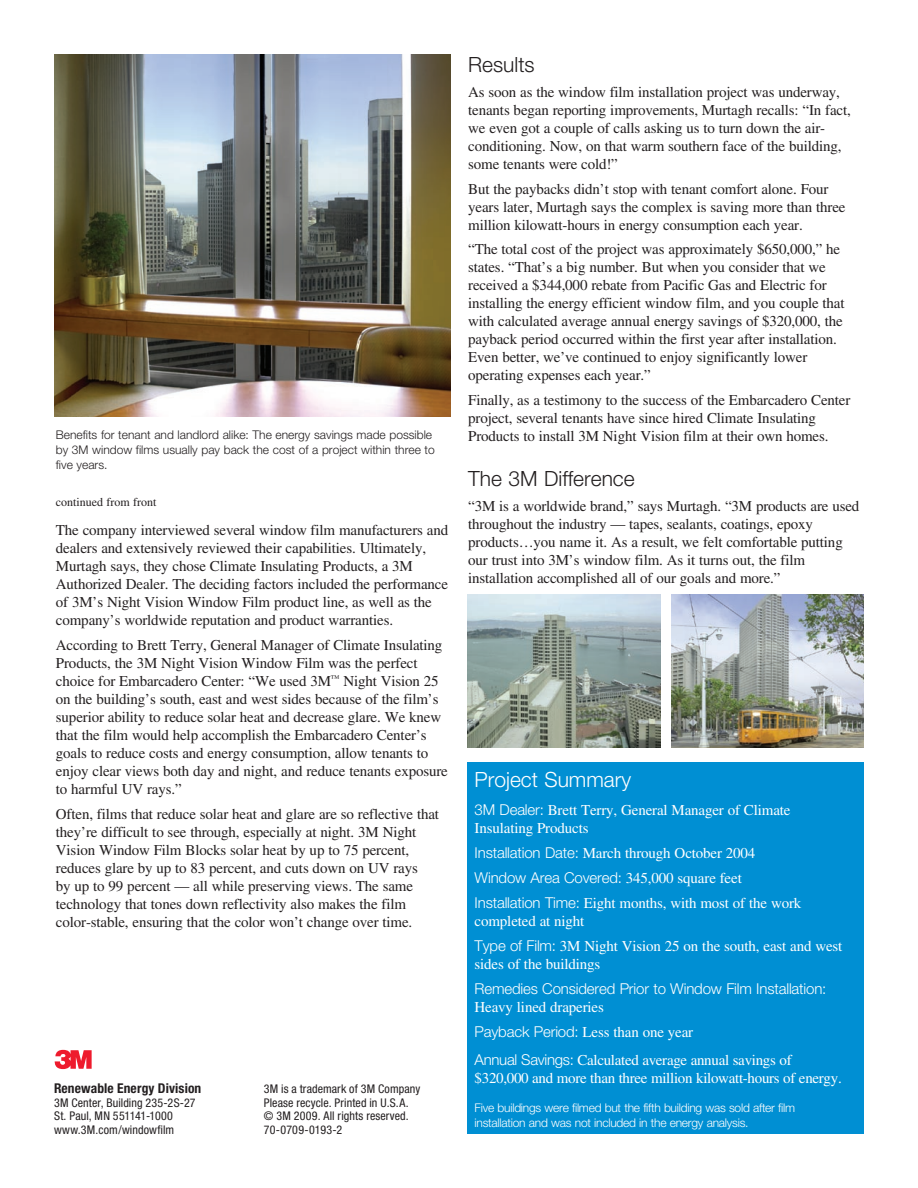
<style>
.page{position:relative;width:918px;height:1188px;background:#fff}
.page>*{position:absolute;margin:0;border:0;box-sizing:border-box;transform-origin:0 0}
.t1{font:300 21px "Helvetica Neue";color:#231f20}
.t2{font:300 21px "Helvetica Neue";color:#fff}
.t3{font:15px/18px "Times";letter-spacing:-.01em;color:#231f20}
.t4{font:15px/18px "Times";letter-spacing:-.01em;color:#fff}
.t5{font:300 15px "Helvetica Neue";letter-spacing:-.01em;color:#fff}
.t6{font:700 condensed 13.5px "Helvetica Neue";letter-spacing:.01em;color:#231f20}
.t7{font:condensed 12px/13.5px "Helvetica Neue";letter-spacing:.01em;color:#231f20}
.t8{font:300 12px/15px "Helvetica Neue";color:#231f20}
.t9{font:300 12px/15px "Helvetica Neue";letter-spacing:-.02em;color:#fff}
.t10{font:12px "Times";color:#231f20}
.s1{font-family:"Helvetica Neue";font-weight:300}
.s2{font-family:"Times";font-weight:400}
</style>
<div class="page">
<div style="left:468px;top:763px;width:396px;height:371px;background:#008fd3"></div>
<img style="left:55px;top:54px;width:396px;height:362px">
<img style="left:468px;top:595px;width:192px;height:153px">
<img style="left:671px;top:595px;width:193px;height:153px">
<svg style="left:55px;top:1050px;width:37px;height:19px"></svg>
<p class="t8" style="left:56px;top:427px;width:380px">Benefits for tenant and landlord alike: The energy savings made possible by 3M window films usually pay back the cost of a project within three to five years.</p>
<p class="t10" style="left:56px;top:495px;width:102px">continued from front</p>
<p class="t3" style="left:56px;top:521px;width:394px">The company interviewed several window film manufacturers and dealers and extensively reviewed their capabilities. Ultimately, Murtagh says, they chose Climate Insulating Products, a 3M Authorized Dealer. The deciding factors included the performance of 3M’s Night Vision Window Film product line, as well as the company’s worldwide reputation and product warranties.</p>
<p class="t3" style="left:56px;top:636px;width:393px">According to Brett Terry, General Manager of Climate Insulating Products, the 3M Night Vision Window Film was the perfect choice for Embarcadero Center: “We used 3M<sup>™</sup> Night Vision 25 on the building’s south, east and west sides because of the film’s superior ability to reduce solar heat and decrease glare. We knew that the film would help accomplish the Embarcadero Center’s goals to reduce costs and energy consumption, allow tenants to enjoy clear views both day and night, and reduce tenants exposure to harmful UV rays.”</p>
<p class="t3" style="left:56px;top:805px;width:385px">Often, films that reduce solar heat and glare are so reflective that they’re difficult to see through, especially at night. 3M Night Vision Window Film Blocks solar heat by up to 75 percent, reduces glare by up to 83 percent, and cuts down on UV rays<br>by up to 99 percent — all while preserving views. The same technology that tones down reflectivity also makes the film color-stable, ensuring that the color won’t change over time.</p>
<p class="t6" style="left:54px;top:1080px;width:149px">Renewable Energy Division</p>
<p class="t7" style="left:54px;top:1096px;width:143px">3M Center, Building 235-2S-27<br>St. Paul, MN 551141-1000 www.3M.com/windowfilm</p>
<p class="t7" style="left:264px;top:1082px;width:158px">3M is a trademark of 3M Company<br>Please recycle. Printed in U.S.A. © 3M 2009. All rights reserved.<br>70-0709-0193-2</p>
<h1 class="t1" style="left:468px;top:52px;width:68px">Results</h1>
<p class="t3" style="left:468px;top:83px;width:384px">As soon as the window film installation project was underway, tenants began reporting improvements, Murtagh recalls: “In fact, we even got a couple of calls asking us to turn down the air&shy;conditioning. Now, on that warm southern face of the building, some tenants were cold!”</p>
<p class="t3" style="left:468px;top:179px;width:379px">But the paybacks didn’t stop with tenant comfort alone. Four years later, Murtagh says the complex is saving more than three million kilowatt-hours in energy consumption each year.</p>
<p class="t3" style="left:468px;top:240px;width:378px">“The total cost of the project was approximately $650,000,” he states. “That’s a big number. But when you consider that we received a $344,000 rebate from Pacific Gas and Electric for installing the energy efficient window film, and you couple that with calculated average annual energy savings of $320,000, the payback period occurred within the first year after installation.<br>Even better, we’ve continued to enjoy significantly lower operating expenses each year.”</p>
<p class="t3" style="left:468px;top:391px;width:384px">Finally, as a testimony to the success of the Embarcadero Center project, several tenants have since hired Climate Insulating<br>Products to install 3M Night Vision film at their own homes.</p>
<h1 class="t1" style="left:468px;top:466px;width:168px">The 3M Difference</h1>
<p class="t3" style="left:468px;top:497px;width:393px">“3M is a worldwide brand,” says Murtagh. “3M products are used throughout the industry — tapes, sealants, coatings, epoxy products…you name it. As a result, we felt comfortable putting our trust into 3M’s window film. As it turns out, the film installation accomplished all of our goals and more.”</p>
<h1 class="t2" style="left:475px;top:766px;width:158px">Project Summary</h1>
<p class="t4" style="left:475px;top:801px;width:317px"><span class="s1">3M Dealer:</span> Brett Terry, General Manager of Climate<br>Insulating Products</p>
<p class="t4" style="left:475px;top:844px;width:282px"><span class="s1">Installation Date:</span> March through October 2004</p>
<p class="t5" style="left:475px;top:868px;width:269px">Window Area Covered: <span class="s2">345,000 square feet</span></p>
<p class="t4" style="left:475px;top:894px;width:328px"><span class="s1">Installation Time:</span> Eight months, with most of the work completed at night</p>
<p class="t4" style="left:475px;top:937px;width:369px"><span class="s1">Type of Film:</span> 3M Night Vision 25 on the south, east and west sides of the buildings</p>
<p class="t5" style="left:475px;top:979px;width:353px">Remedies Considered Prior to Window Film Installation:</p>
<p class="t4" style="left:475px;top:994px;width:220px;line-height:25px">Heavy lined draperies<br><span class="s1">Payback Period:</span> Less than one year</p>
<p class="t4" style="left:475px;top:1051px;width:369px"><span class="s1">Annual Savings:</span> Calculated average annual savings of $320,000 and more than three million kilowatt-hours of energy.</p>
<p class="t9" style="left:475px;top:1100px;width:322px">Five buildings were filmed but the fifth building was sold after film installation and was not included in the energy analysis.</p>
</div>
